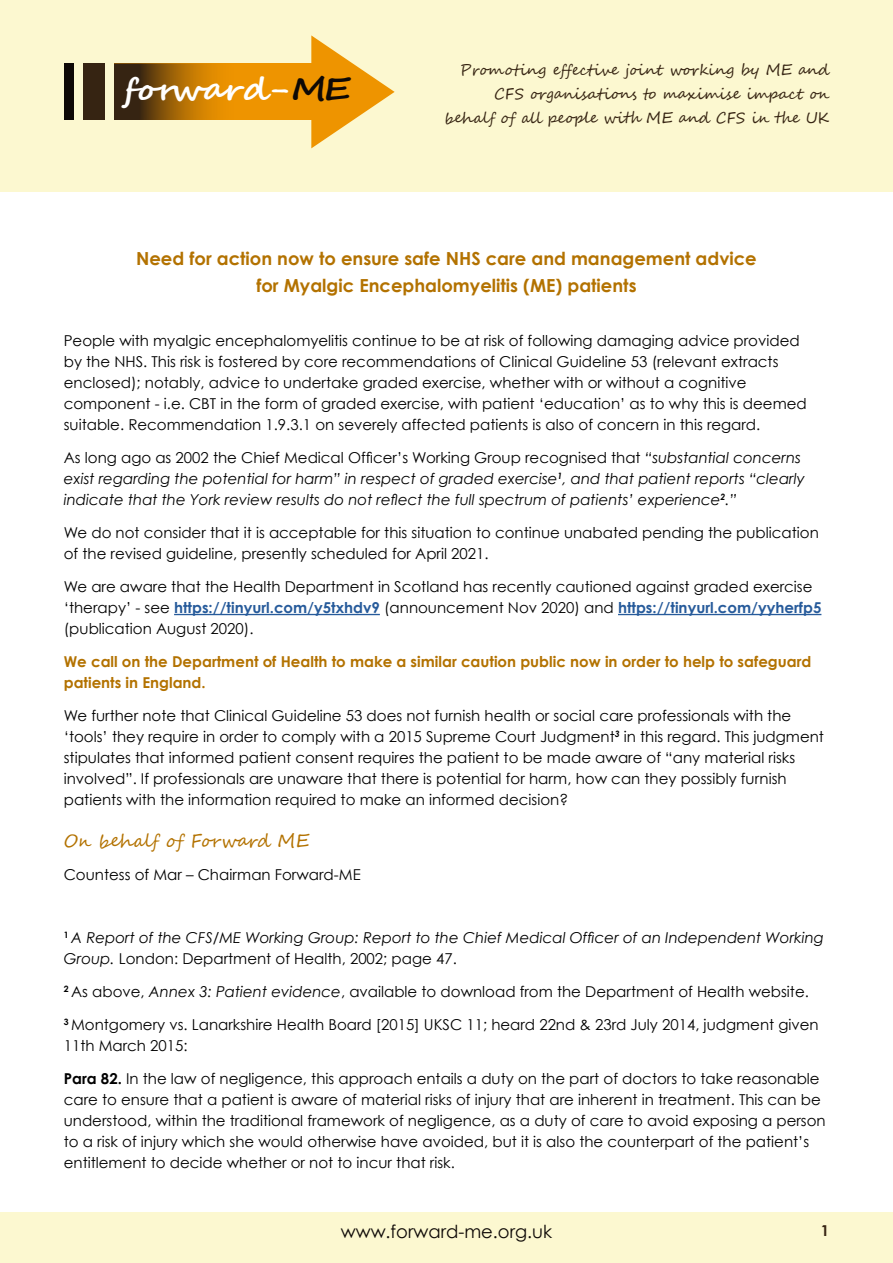
<style>
.page{position:relative;width:893px;height:1263px;background:#fff}
.page>*{position:absolute;margin:0;border:0;box-sizing:border-box;transform-origin:0 0}
.t1{font:700 31.05px "Segoe Script";color:#fff;scale:1.15 1}
.t2{font:700 18px/27px "Century Gothic";color:#b37200;text-align:center}
.t3{font:18px "Century Gothic";color:#0e0906}
.t4{font:18px "Segoe Script";color:#b37200}
.t5{font:15px/21px "Century Gothic";color:#000}
.t6{font:italic 15px/21px "Century Gothic";color:#000}
.t7{font:15px/24px "Segoe Script";color:#362412;text-align:right}
.t8{font:700 15px/21px "Century Gothic";color:#b37200}
.t9{font:700 15px "Century Gothic";color:#362412}
.s1{color:#0e0906}
.s2{font-style:normal}
.s3{font-weight:700;color:#275b9b}
.s4{font-style:italic}
.s5{font-weight:700}
</style>
<div class="page">
<div style="left:0;top:1212px;width:893px;height:51px;background:#fcf8d0"></div>
<div style="left:0;top:0;width:893px;height:191px;background:#fcf8d0"></div>
<div style="left:64px;top:64px;width:10px;height:56px;background:#0e0906"></div>
<div style="left:84px;top:64px;width:21px;height:56px;background:#362412"></div>
<div style="left:114px;top:64px;width:197px;height:56px;background:#ee9400"></div>
<svg style="left:311px;top:35px;width:84px;height:113px"></svg>
<svg style="left:114px;top:64px;width:103px;height:56px"></svg>
<hr style="left:174px;top:614px;width:206px;height:1px;background:#275b9b">
<hr style="left:618px;top:614px;width:203px;height:1px;background:#275b9b">
<h1 class="t1" style="left:122px;top:63px;width:200px">forward-<span class="s1">ME</span></h1>
<p class="t7" style="left:445px;top:58px;width:386px">Promoting effective joint working by ME and<br>CFS organisations to maximise impact on behalf of all people with ME and CFS in the UK</p>
<p class="t2" style="left:136px;top:245px;width:622px">Need for action now to ensure safe NHS care and management advice for Myalgic Encephalomyelitis (ME) patients</p>
<p class="t5" style="left:64px;top:330px;width:744px">People with myalgic encephalomyelitis continue to be at risk of following damaging advice provided by the NHS. This risk is fostered by core recommendations of Clinical Guideline 53 (relevant extracts enclosed); notably, advice to undertake graded exercise, whether with or without a cognitive component - i.e. CBT in the form of graded exercise, with patient ‘education’ as to why this is deemed suitable. Recommendation 1.9.3.1 on severely affected patients is also of concern in this regard.</p>
<p class="t6" style="left:64px;top:447px;width:742px"><span class="s2">As long ago as 2002 the Chief Medical Officer’s Working Group recognised that</span> “substantial concerns exist regarding the potential for harm” in respect of graded exercise<sup>1</sup>, and that patient reports “clearly indicate that the York review results do not reflect the full spectrum of patients’ experience<sup>2</sup>.”</p>
<p class="t5" style="left:64px;top:522px;width:756px">We do not consider that it is acceptable for this situation to continue unabated pending the publication of the revised guideline, presently scheduled for April 2021.</p>
<p class="t5" style="left:64px;top:576px;width:759px">We are aware that the Health Department in Scotland has recently cautioned against graded exercise ‘therapy’ - see <span class="s3">https://tinyurl.com/y5txhdv9</span> (announcement Nov 2020) and <span class="s3">https://tinyurl.com/yyherfp5 </span>(publication August 2020).</p>
<p class="t8" style="left:64px;top:651px;width:749px">We call on the Department of Health to make a similar caution public now in order to help to safeguard patients in England.</p>
<p class="t5" style="left:64px;top:705px;width:762px">We further note that Clinical Guideline 53 does not furnish health or social care professionals with the ‘tools’ they require in order to comply with a 2015 Supreme Court Judgment<sup>3</sup> in this regard. This judgment stipulates that informed patient consent requires the patient to be made aware of “any material risks involved”. If professionals are unaware that there is potential for harm, how can they possibly furnish patients with the information required to make an informed decision?</p>
<p class="t4" style="left:64px;top:826px;width:247px">On behalf of Forward ME</p>
<p class="t5" style="left:64px;top:864px;width:298px">Countess of Mar – Chairman Forward-ME</p>
<p class="t6" style="left:64px;top:927px;width:762px"><sup>1</sup> A Report of the CFS/ME Working Group: Report to the Chief Medical Officer of an Independent Working<br>Group. <span class="s2">London: Department of Health, 2002; page 47.</span></p>
<p class="t5" style="left:64px;top:981px;width:747px"><sup>2</sup> As above, <span class="s4">Annex 3: Patient evidence</span>, available to download from the Department of Health website.</p>
<p class="t5" style="left:64px;top:1014px;width:756px"><sup>3</sup> Montgomery vs. Lanarkshire Health Board [2015] UKSC 11; heard 22nd &amp; 23rd July 2014, judgment given<br>11th March 2015:</p>
<p class="t5" style="left:64px;top:1068px;width:763px"><span class="s5">Para 82.</span> In the law of negligence, this approach entails a duty on the part of doctors to take reasonable care to ensure that a patient is aware of material risks of injury that are inherent in treatment. This can be understood, within the traditional framework of negligence, as a duty of care to avoid exposing a person to a risk of injury which she would otherwise have avoided, but it is also the counterpart of the patient’s entitlement to decide whether or not to incur that risk.</p>
<p class="t3" style="left:341px;top:1221px;width:213px">www.forward-me.org.uk</p>
<p class="t9" style="left:821px;top:1221px;width:10px">1</p>
</div>
